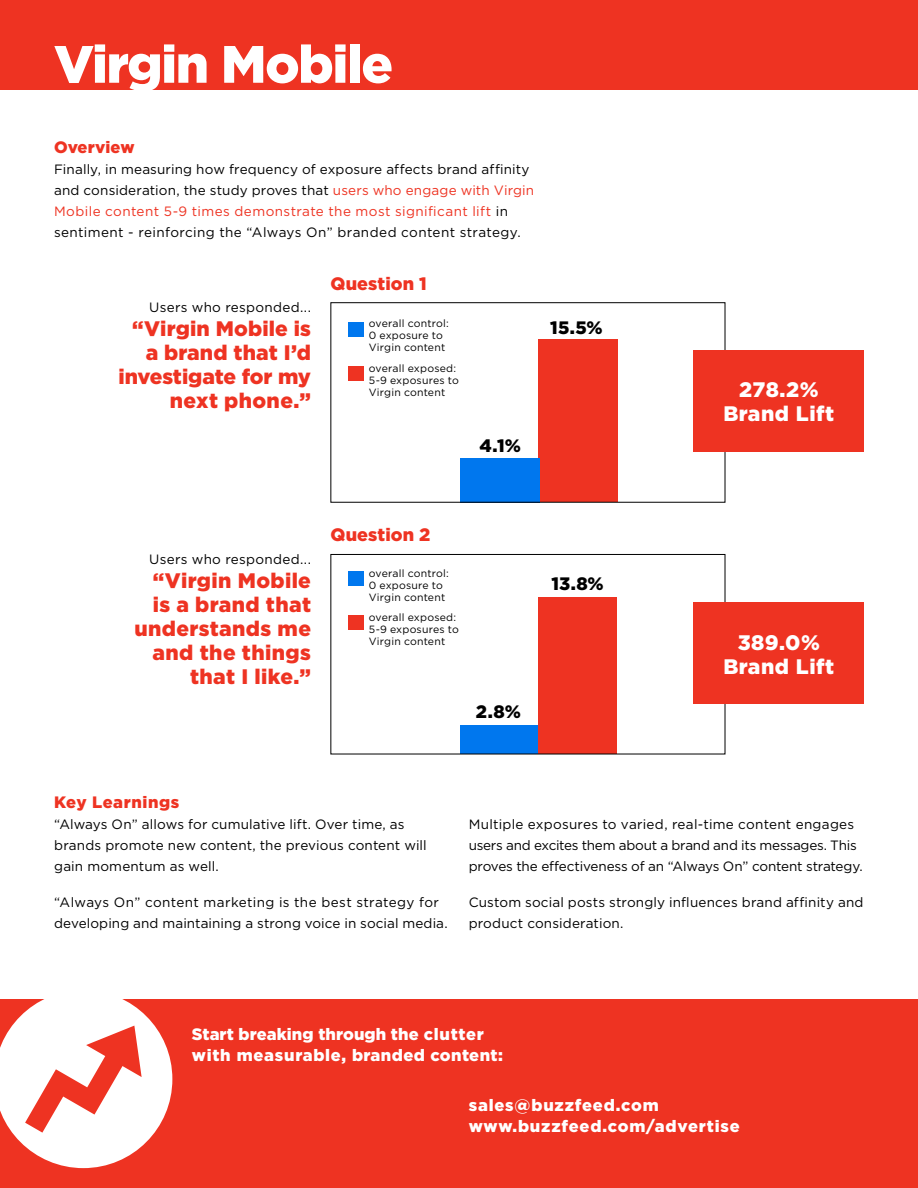
<style>
.page{position:relative;width:918px;height:1188px;background:#fff}
.page>*{position:absolute;margin:0;border:0;box-sizing:border-box;transform-origin:0 0}
.t1{font:900 52.5px "Gotham";letter-spacing:-.025em;color:#fff}
.t2{font:900 21px/24px "Gotham";letter-spacing:.015em;color:#e32;text-align:right}
.t3{font:900 21px/24px "Gotham";letter-spacing:.025em;color:#fff;text-align:center}
.t4{font:900 18px "Gotham";letter-spacing:.005em;color:#e32}
.t5{font:900 18px "Gotham";color:#000}
.t6{font:900 16.5px/21px "Gotham";letter-spacing:.025em;color:#fff}
.t7{font:900 16.5px/21px "Gotham";letter-spacing:.045em;color:#fff}
.t8{font:900 16.5px "Gotham";letter-spacing:.02em;color:#e32}
.t9{font:900 16.5px "Gotham";color:#e32}
.t10{font:13.5px/21px "Gotham";letter-spacing:.01em;color:#000}
.t11{font:13.5px/21px "Gotham";letter-spacing:-.015em;color:#000}
.t12{font:10.5px/12px "Gotham";letter-spacing:.015em;color:#000}
.s1{color:#e32}
</style>
<div class="page">
<div style="left:0;top:0;width:918px;height:90px;background:#e32"></div>
<div style="left:0;top:999px;width:918px;height:189px;background:#e32"></div>
<svg style="left:0;top:999px;width:172px;height:169px"></svg>
<div style="left:538px;top:340px;width:79px;height:162px;background:#e32"></div>
<div style="left:460px;top:458px;width:79px;height:44px;background:#07e"></div>
<div style="left:460px;top:725px;width:79px;height:28px;background:#07e"></div>
<div style="left:538px;top:597px;width:79px;height:156px;background:#e32"></div>
<div style="left:330px;top:302px;width:395px;height:201px;border:1px solid #000"></div>
<div style="left:330px;top:554px;width:395px;height:200px;border:1px solid #000"></div>
<div style="left:694px;top:350px;width:170px;height:102px;background:#e32"></div>
<div style="left:694px;top:603px;width:170px;height:101px;background:#e32"></div>
<div style="left:348px;top:322px;width:15px;height:14px;background:#07e"></div>
<div style="left:348px;top:571px;width:15px;height:15px;background:#07e"></div>
<div style="left:348px;top:366px;width:15px;height:15px;background:#e32"></div>
<div style="left:348px;top:615px;width:15px;height:15px;background:#e32"></div>
<h1 class="t1" style="left:54px;top:34px;width:341px">Virgin Mobile</h1>
<p class="t9" style="left:54px;top:137px;width:82px">Overview</p>
<p class="t10" style="left:54px;top:158px;width:482px">Finally, in measuring how frequency of exposure affects brand affinity and consideration, the study proves that <span class="s1">users who engage with Virgin Mobile content 5-9 times demonstrate the most significant lift</span> in sentiment - reinforcing the “Always On” branded content strategy.</p>
<h3 class="t4" style="left:330px;top:273px;width:98px">Question 1</h3>
<p class="t10" style="left:149px;top:296px;width:163px">Users who responded...</p>
<h2 class="t2" style="left:119px;top:316px;width:194px">“Virgin Mobile is a brand that I’d investigate for my next phone.”</h2>
<h3 class="t5" style="left:550px;top:317px;width:54px">15.5%</h3>
<p class="t12" style="left:369px;top:318px;width:81px">overall control:<br>0 exposure to<br>Virgin content</p>
<p class="t12" style="left:369px;top:362px;width:92px">overall exposed:<br>5-9 exposures to<br>Virgin content</p>
<h3 class="t5" style="left:479px;top:435px;width:43px">4.1%</h3>
<p class="t10" style="left:149px;top:548px;width:163px">Users who responded...</p>
<h2 class="t2" style="left:134px;top:568px;width:178px">“Virgin Mobile is a brand that understands me and the things that I like.”</h2>
<h3 class="t4" style="left:330px;top:524px;width:102px">Question 2</h3>
<p class="t12" style="left:369px;top:567px;width:81px">overall control:<br>0 exposure to<br>Virgin content</p>
<p class="t12" style="left:369px;top:611px;width:92px">overall exposed:<br>5-9 exposures to<br>Virgin content</p>
<h3 class="t5" style="left:476px;top:701px;width:47px">2.8%</h3>
<h3 class="t5" style="left:551px;top:573px;width:54px">13.8%</h3>
<h2 class="t3" style="left:723px;top:377px;width:112px">278.2%<br>Brand Lift</h2>
<h2 class="t3" style="left:723px;top:630px;width:112px">389.0%<br>Brand Lift</h2>
<p class="t8" style="left:54px;top:793px;width:127px">Key Learnings</p>
<p class="t10" style="left:54px;top:813px;width:374px">“Always On” allows for cumulative lift. Over time, as brands promote new content, the previous content will gain momentum as well.</p>
<p class="t10" style="left:54px;top:891px;width:395px">“Always On” content marketing is the best strategy for developing and maintaining a strong voice in social media.</p>
<p class="t11" style="left:469px;top:814px;width:396px">Multiple exposures to varied, real-time content engages users and excites them about a brand and its messages. This proves the effectiveness of an “Always On” content strategy.</p>
<p class="t10" style="left:469px;top:892px;width:396px">Custom social posts strongly influences brand affinity and product consideration.</p>
<p class="t6" style="left:192px;top:1023px;width:313px">Start breaking through the clutter with measurable, branded content:</p>
<p class="t7" style="left:469px;top:1094px;width:273px">sales@buzzfeed.com www.buzzfeed.com/advertise</p>
</div>
